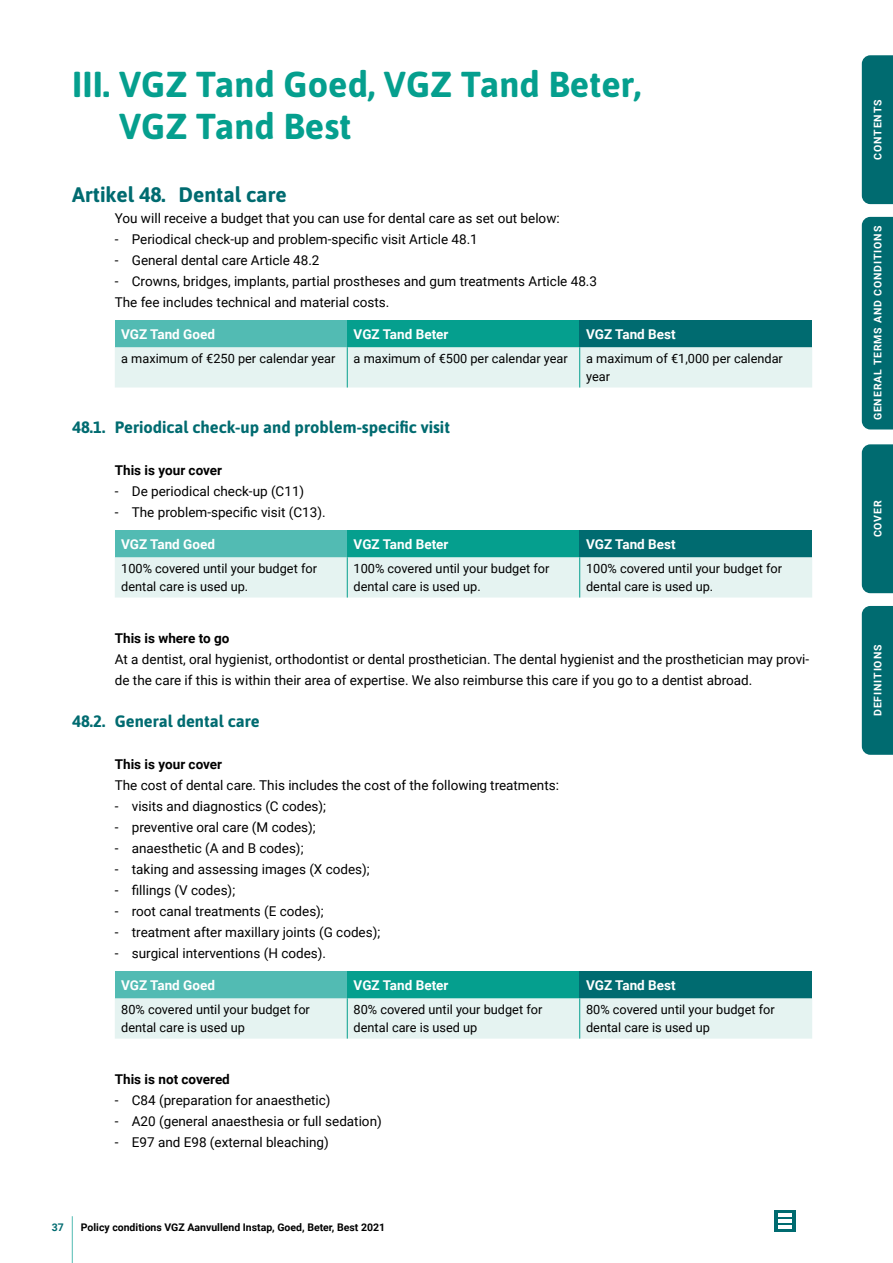
<style>
.page{position:relative;width:893px;height:1263px;background:#fff}
.page>*{position:absolute;margin:0;border:0;box-sizing:border-box;transform-origin:0 0}
.t1{font:700 36px/42px "Asap";color:#059f8e}
.t2{font:700 21px "Asap";color:#006b70}
.t3{font:700 16.5px "Asap";color:#006b70}
.t4{font:13.5px/21px "Roboto";color:#000}
.t5{font:700 13.5px "Roboto";color:#fff}
.t6{font:700 13.5px "Roboto";color:#000}
.t7{font:12.75px/18px "Roboto";color:#000}
.t8{font:700 10.5px "Roboto";color:#000}
.t9{font:700 10.5px "Roboto";letter-spacing:.085em;color:#fff}
.t10{font:700 10.5px "Roboto";color:#006b70}
</style>
<div class="page">
<hr style="left:72px;top:1216px;width:1px;height:47px;background:#52bbb3">
<svg style="left:774px;top:1210px;width:21px;height:22px"></svg>
<svg style="left:778px;top:1214px;width:13px;height:14px"></svg>
<div style="left:115px;top:320px;width:232px;height:27px;background:#52bbb3"></div>
<div style="left:347px;top:320px;width:233px;height:27px;background:#059f8e"></div>
<div style="left:580px;top:320px;width:232px;height:27px;background:#006b70"></div>
<div style="left:115px;top:347px;width:697px;height:40px;background:#e5f3f1"></div>
<hr style="left:579px;top:347px;width:1px;height:40px;background:#059f8e">
<hr style="left:347px;top:347px;width:1px;height:40px;background:#059f8e">
<div style="left:115px;top:530px;width:232px;height:27px;background:#52bbb3"></div>
<div style="left:347px;top:530px;width:233px;height:27px;background:#059f8e"></div>
<div style="left:580px;top:530px;width:232px;height:27px;background:#006b70"></div>
<div style="left:115px;top:557px;width:697px;height:40px;background:#e5f3f1"></div>
<hr style="left:347px;top:557px;width:1px;height:40px;background:#059f8e">
<hr style="left:579px;top:557px;width:1px;height:40px;background:#059f8e">
<div style="left:115px;top:971px;width:232px;height:27px;background:#52bbb3"></div>
<div style="left:347px;top:971px;width:233px;height:27px;background:#059f8e"></div>
<div style="left:580px;top:971px;width:232px;height:27px;background:#006b70"></div>
<div style="left:115px;top:998px;width:697px;height:40px;background:#e5f3f1"></div>
<hr style="left:579px;top:998px;width:1px;height:40px;background:#059f8e">
<hr style="left:347px;top:998px;width:1px;height:40px;background:#059f8e">
<div style="left:862px;top:606px;width:31px;height:149px;background:#006b70"></div>
<div style="left:862px;top:217px;width:31px;height:212px;background:#006b70"></div>
<div style="left:862px;top:444px;width:31px;height:149px;background:#006b70"></div>
<div style="left:862px;top:55px;width:31px;height:149px;background:#006b70"></div>
<h1 class="t1" style="left:119px;top:62px;width:524px;text-indent:-47px">III. VGZ Tand Goed, VGZ Tand Beter,<br>VGZ Tand Best</h1>
<h2 class="t2" style="left:72px;top:180px;width:216px">Artikel 48. Dental care</h2>
<p class="t4" style="left:115px;top:207px;width:446px">You will receive a budget that you can use for dental care as set out below:</p>
<p class="t4" style="left:115px;top:228px;width:364px">- Periodical check-up and problem-specific visit Article 48.1</p>
<p class="t4" style="left:115px;top:249px;width:206px">- General dental care Article 48.2</p>
<p class="t4" style="left:115px;top:270px;width:484px">- Crowns, bridges, implants, partial prostheses and gum treatments Article 48.3<br>The fee includes technical and material costs.</p>
<p class="t5" style="left:121px;top:324px;width:95px">VGZ Tand Goed</p>
<p class="t5" style="left:354px;top:324px;width:96px">VGZ Tand Beter</p>
<p class="t5" style="left:586px;top:324px;width:91px">VGZ Tand Best</p>
<p class="t7" style="left:121px;top:349px;width:216px">a maximum of €250 per calendar year</p>
<p class="t7" style="left:354px;top:349px;width:216px">a maximum of €500 per calendar year</p>
<p class="t7" style="left:586px;top:349px;width:198px">a maximum of €1,000 per calendar year</p>
<p class="t3" style="left:72px;top:416px;width:379px">48.1. Periodical check-up and problem-specific visit</p>
<p class="t6" style="left:115px;top:461px;width:109px">This is your cover</p>
<p class="t4" style="left:115px;top:480px;width:191px">- De periodical check-up (C11)</p>
<p class="t4" style="left:115px;top:501px;width:212px">- The problem-specific visit (C13).</p>
<p class="t5" style="left:121px;top:534px;width:95px">VGZ Tand Goed</p>
<p class="t5" style="left:354px;top:534px;width:96px">VGZ Tand Beter</p>
<p class="t5" style="left:586px;top:534px;width:91px">VGZ Tand Best</p>
<p class="t7" style="left:121px;top:559px;width:197px">100% covered until your budget for dental care is used up.</p>
<p class="t7" style="left:354px;top:559px;width:197px">100% covered until your budget for dental care is used up.</p>
<p class="t7" style="left:586px;top:559px;width:197px">100% covered until your budget for dental care is used up.</p>
<p class="t6" style="left:115px;top:629px;width:116px">This is where to go</p>
<p class="t4" style="left:115px;top:648px;width:696px">At a dentist, oral hygienist, orthodontist or dental prosthetician. The dental hygienist and the prosthetician may provi&shy;de the care if this is within their area of expertise. We also reimburse this care if you go to a dentist abroad.</p>
<p class="t3" style="left:72px;top:710px;width:189px">48.2. General dental care</p>
<p class="t6" style="left:115px;top:755px;width:109px">This is your cover</p>
<p class="t4" style="left:115px;top:774px;width:446px">The cost of dental care. This includes the cost of the following treatments:</p>
<p class="t4" style="left:115px;top:795px;width:213px">- visits and diagnostics (C codes);</p>
<p class="t4" style="left:115px;top:816px;width:202px">- preventive oral care (M codes);</p>
<p class="t4" style="left:115px;top:838px;width:190px">- anaesthetic (A and B codes);</p>
<p class="t4" style="left:115px;top:859px;width:257px">- taking and assessing images (X codes);</p>
<p class="t4" style="left:115px;top:880px;width:122px">- fillings (V codes);</p>
<p class="t4" style="left:115px;top:901px;width:211px">- root canal treatments (E codes);</p>
<p class="t4" style="left:115px;top:922px;width:267px">- treatment after maxillary joints (G codes);</p>
<p class="t4" style="left:115px;top:943px;width:213px">- surgical interventions (H codes).</p>
<p class="t5" style="left:121px;top:975px;width:95px">VGZ Tand Goed</p>
<p class="t5" style="left:354px;top:975px;width:96px">VGZ Tand Beter</p>
<p class="t5" style="left:586px;top:975px;width:91px">VGZ Tand Best</p>
<p class="t7" style="left:121px;top:1000px;width:190px">80% covered until your budget for dental care is used up</p>
<p class="t7" style="left:354px;top:1000px;width:190px">80% covered until your budget for dental care is used up</p>
<p class="t7" style="left:586px;top:1000px;width:190px">80% covered until your budget for dental care is used up</p>
<p class="t6" style="left:115px;top:1070px;width:117px">This is not covered</p>
<p class="t4" style="left:115px;top:1089px;width:217px">- C84 (preparation for anaesthetic)</p>
<p class="t4" style="left:115px;top:1110px;width:269px">- A20 (general anaesthesia or full sedation)</p>
<p class="t4" style="left:115px;top:1131px;width:216px">- E97 and E98 (external bleaching)</p>
<p class="t10" style="left:52px;top:1220px;width:14px">37</p>
<p class="t8" style="left:81px;top:1220px;width:306px">Policy conditions VGZ Aanvullend Instap, Goed, Beter, Best 2021</p>
<p class="t9" style="left:870px;top:160px;width:62px;rotate:-90deg">CONTENTS</p>
<p class="t9" style="left:870px;top:420px;width:196px;rotate:-90deg">GENERAL TERMS AND CONDITIONS</p>
<p class="t9" style="left:870px;top:537px;width:39px;rotate:-90deg">COVER</p>
<p class="t9" style="left:870px;top:716px;width:73px;rotate:-90deg">DEFINITIONS</p>
</div>
